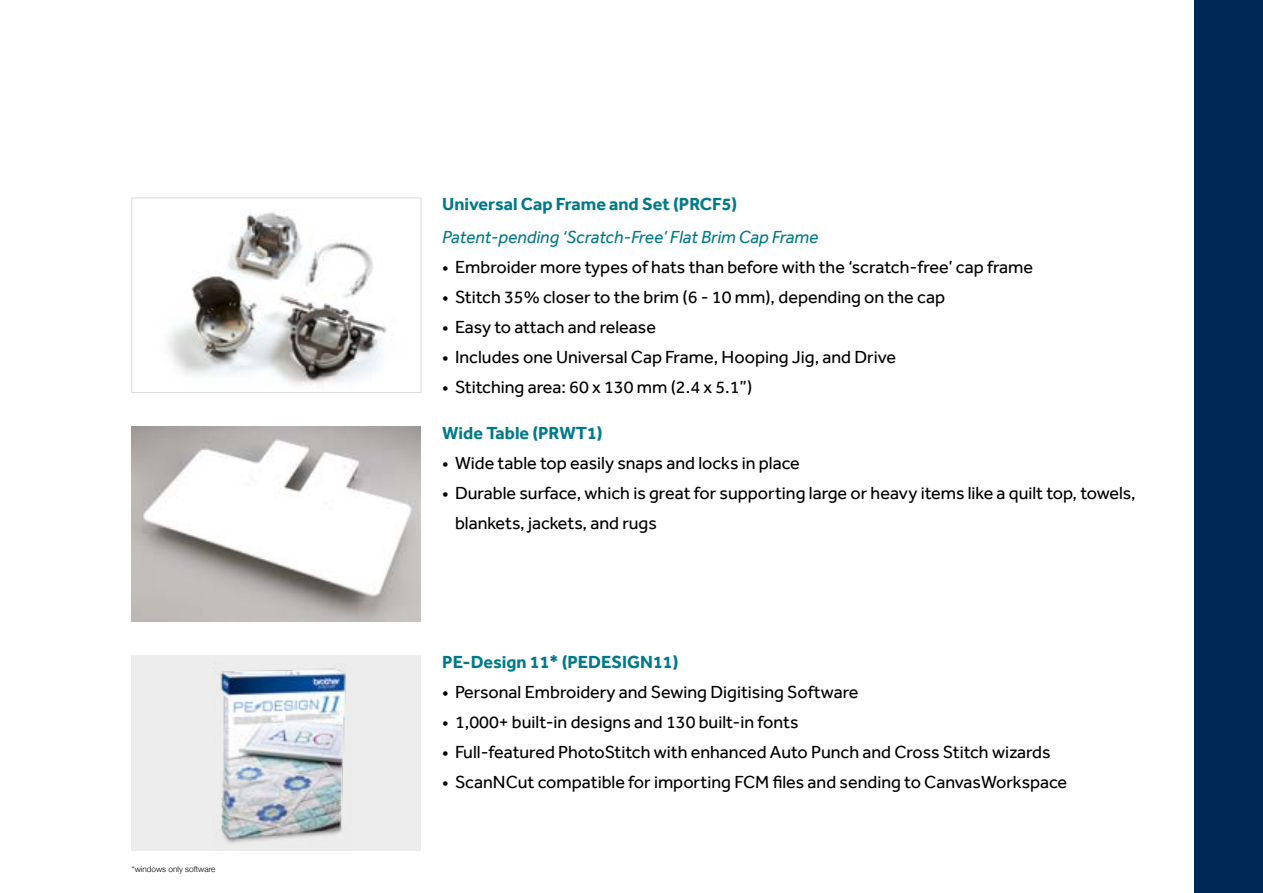
<style>
.page{position:relative;width:1263px;height:893px;background:#fff}
.page>*{position:absolute;margin:0;border:0;box-sizing:border-box;transform-origin:0 0}
.t1{font:18px/30px "Effra";color:#000}
.t2{font:700 18px "Effra";color:#007988}
.t3{font:italic 18px "Effra";color:#007988}
.t4{font:300 8.25px "Helvetica Neue";color:#000}
</style>
<div class="page">
<img style="left:168px;top:212px;width:219px;height:173px">
<div style="left:132px;top:198px;width:289px;height:195px;border:1px solid #dadada"></div>
<img style="left:132px;top:427px;width:289px;height:195px">
<div style="left:1195px;top:0;width:68px;height:893px;background:#002856"></div>
<div style="left:132px;top:655px;width:289px;height:195px;background:#ededed"></div>
<img style="left:220px;top:668px;width:126px;height:175px">
<p class="t4" style="left:132px;top:862px;width:85px">*windows only software</p>
<p class="t2" style="left:442px;top:193px;width:297px">Universal Cap Frame and Set (PRCF5)</p>
<p class="t3" style="left:442px;top:226px;width:378px">Patent-pending ‘Scratch-Free’ Flat Brim Cap Frame</p>
<p class="t1" style="left:442px;top:251px;width:592px">• Embroider more types of hats than before with the ‘scratch-free’ cap frame</p>
<p class="t1" style="left:442px;top:281px;width:504px">• Stitch 35% closer to the brim (6 - 10 mm), depending on the cap</p>
<p class="t1" style="left:442px;top:311px;width:215px">• Easy to attach and release</p>
<p class="t1" style="left:442px;top:341px;width:455px">• Includes one Universal Cap Frame, Hooping Jig, and Drive</p>
<p class="t1" style="left:442px;top:371px;width:311px">• Stitching area: 60 x 130 mm (2.4 x 5.1”)</p>
<p class="t2" style="left:442px;top:422px;width:162px">Wide Table (PRWT1)</p>
<p class="t1" style="left:442px;top:447px;width:359px">• Wide table top easily snaps and locks in place</p>
<p class="t1" style="left:455px;top:477px;width:682px;text-indent:-13px">• Durable surface, which is great for supporting large or heavy items like a quilt top, towels, blankets, jackets, and rugs</p>
<p class="t2" style="left:442px;top:651px;width:238px">PE-Design 11* (PEDESIGN11)</p>
<p class="t1" style="left:442px;top:676px;width:418px">• Personal Embroidery and Sewing Digitising Software</p>
<p class="t1" style="left:442px;top:706px;width:358px">• 1,000+ built-in designs and 130 built-in fonts</p>
<p class="t1" style="left:442px;top:736px;width:610px">• Full-featured PhotoStitch with enhanced Auto Punch and Cross Stitch wizards</p>
<p class="t1" style="left:442px;top:766px;width:626px">• ScanNCut compatible for importing FCM files and sending to CanvasWorkspace</p>
</div>
